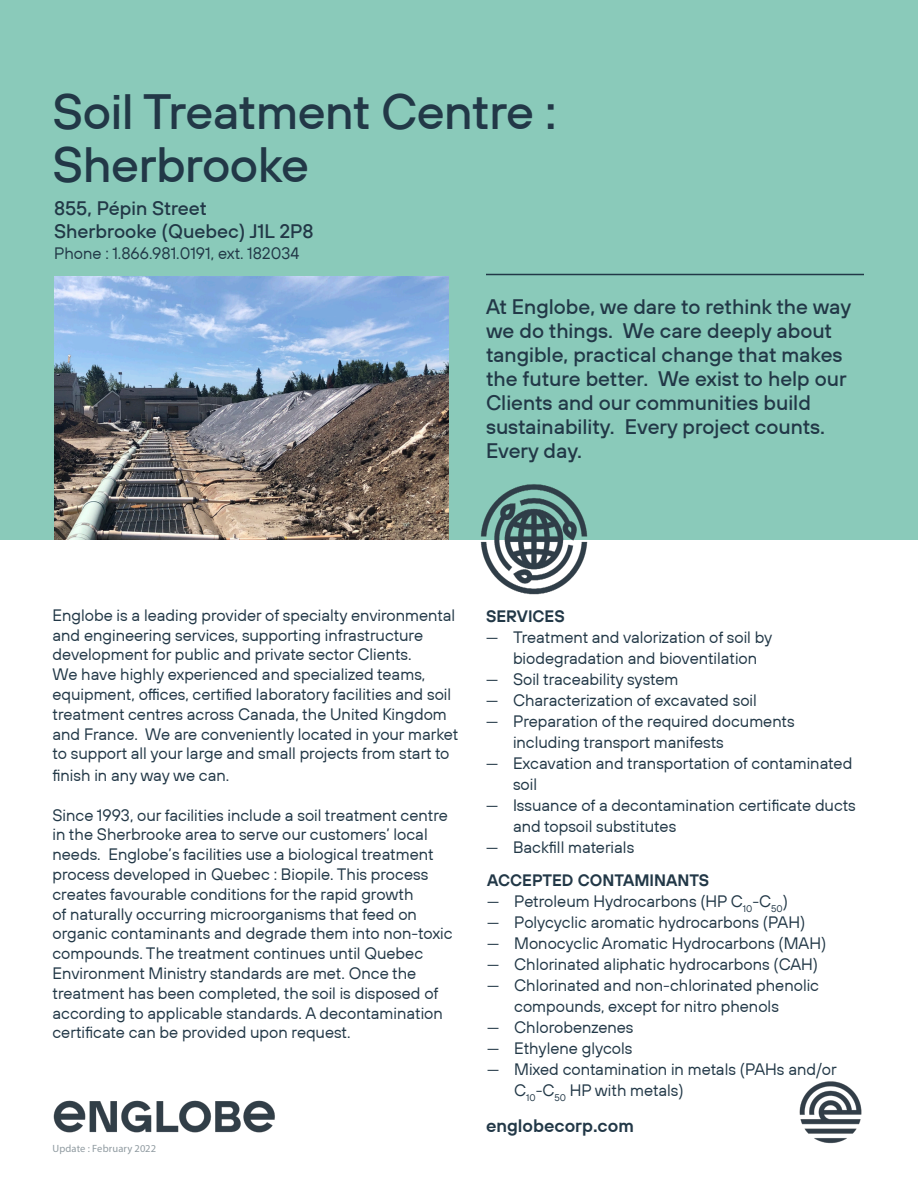
<style>
.page{position:relative;width:918px;height:1188px;background:#fff}
.page>*{position:absolute;margin:0;border:0;box-sizing:border-box;transform-origin:0 0}
.t1{font:500 49.5px/52.5px "TT Hoves";letter-spacing:-.01em;color:#223847}
.t2{font:500 21px/24px "TT Hoves";color:#223847}
.t3{font:500 19.5px "TT Hoves";color:#223847}
.t4{font:600 18px "TT Hoves";color:#223847}
.t5{font:16.5px/19.8px "TT Hoves";color:#223847}
.t6{font:600 16.5px "TT Hoves";color:#223847}
.t7{font:10.5px "Myriad Pro";letter-spacing:.01em;color:#909ba1}
</style>
<div class="page">
<div style="left:0;top:0;width:918px;height:540px;background:#8acaba"></div>
<hr style="left:486px;top:274px;width:378px;height:1px;background:#223847">
<img style="left:799px;top:1081px;width:63px;height:63px">
<img style="left:53px;top:1100px;width:222px;height:33px">
<img style="left:54px;top:276px;width:394px;height:263px">
<img style="left:480px;top:484px;width:108px;height:111px">
<p class="t1" style="left:52px;top:85px;width:506px">Soil Treatment Centre :<br>Sherbrooke</p>
<p class="t3" style="left:54px;top:195px;width:154px">855, Pépin Street</p>
<p class="t3" style="left:54px;top:219px;width:261px">Sherbrooke (Quebec) J1L 2P8</p>
<p class="t5" style="left:54px;top:243px;width:247px">Phone : 1.866.981.0191, ext. 182034</p>
<p class="t2" style="left:486px;top:294px;width:367px">At Englobe, we dare to rethink the way we do things. We care deeply about tangible, practical change that makes the future better. We exist to help our Clients and our communities build sustainability. Every project counts.<br>Every day.</p>
<p class="t5" style="left:52px;top:605px;width:407px">Englobe is a leading provider of specialty environmental and engineering services, supporting infrastructure development for public and private sector Clients.<br>We have highly experienced and specialized teams, equipment, offices, certified laboratory facilities and soil treatment centres across Canada, the United Kingdom and France. We are conveniently located in your market to support all your large and small projects from start to</p>
<p class="t5" style="left:52px;top:765px;width:178px">finish in any way we can.</p>
<p class="t5" style="left:52px;top:805px;width:402px">Since 1993, our facilities include a soil treatment centre in the Sherbrooke area to serve our customers’ local needs. Englobe’s facilities use a biological treatment process developed in Quebec : Biopile. This process creates favourable conditions for the rapid growth<br>of naturally occurring microorganisms that feed on organic contaminants and degrade them into non-toxic compounds. The treatment continues until Quebec Environment Ministry standards are met. Once the treatment has been completed, the soil is disposed of according to applicable standards. A decontamination certificate can be provided upon request.</p>
<p class="t7" style="left:52px;top:1142px;width:105px">Update : February 2022</p>
<p class="t6" style="left:486px;top:605px;width:80px">SERVICES</p>
<p class="t5" style="left:513px;top:626px;width:261px;line-height:21px;text-indent:-27px">— Treatment and valorization of soil by biodegradation and bioventilation</p>
<p class="t5" style="left:486px;top:669px;width:194px">— Soil traceability system</p>
<p class="t5" style="left:486px;top:690px;width:272px">— Characterization of excavated soil</p>
<p class="t5" style="left:513px;top:710px;width:283px;line-height:21px;text-indent:-27px">— Preparation of the required documents including transport manifests</p>
<p class="t5" style="left:513px;top:752px;width:341px;line-height:21px;text-indent:-27px">— Excavation and transportation of contaminated soil</p>
<p class="t5" style="left:513px;top:794px;width:344px;line-height:21px;text-indent:-27px">— Issuance of a decontamination certificate ducts and topsoil substitutes</p>
<p class="t5" style="left:486px;top:837px;width:150px">— Backfill materials</p>
<p class="t6" style="left:487px;top:869px;width:224px">ACCEPTED CONTAMINANTS</p>
<p class="t5" style="left:487px;top:891px;width:302px">— Petroleum Hydrocarbons (HP C<sub>10</sub>-C<sub>50</sub>)</p>
<p class="t5" style="left:487px;top:912px;width:320px">— Polycyclic aromatic hydrocarbons (PAH)</p>
<p class="t5" style="left:487px;top:933px;width:341px">— Monocyclic Aromatic Hydrocarbons (MAH)</p>
<p class="t5" style="left:487px;top:954px;width:332px">— Chlorinated aliphatic hydrocarbons (CAH)</p>
<p class="t5" style="left:514px;top:974px;width:306px;line-height:21px;text-indent:-27px">— Chlorinated and non-chlorinated phenolic compounds, except for nitro phenols</p>
<p class="t5" style="left:487px;top:1017px;width:148px">— Chlorobenzenes</p>
<p class="t5" style="left:487px;top:1038px;width:147px">— Ethylene glycols</p>
<p class="t5" style="left:514px;top:1058px;width:324px;line-height:21px;text-indent:-27px">— Mixed contamination in metals (PAHs and/or<br>C<sub>10</sub>-C<sub>50</sub> HP with metals)</p>
<p class="t4" style="left:486px;top:1114px;width:149px">englobecorp.com</p>
</div>
